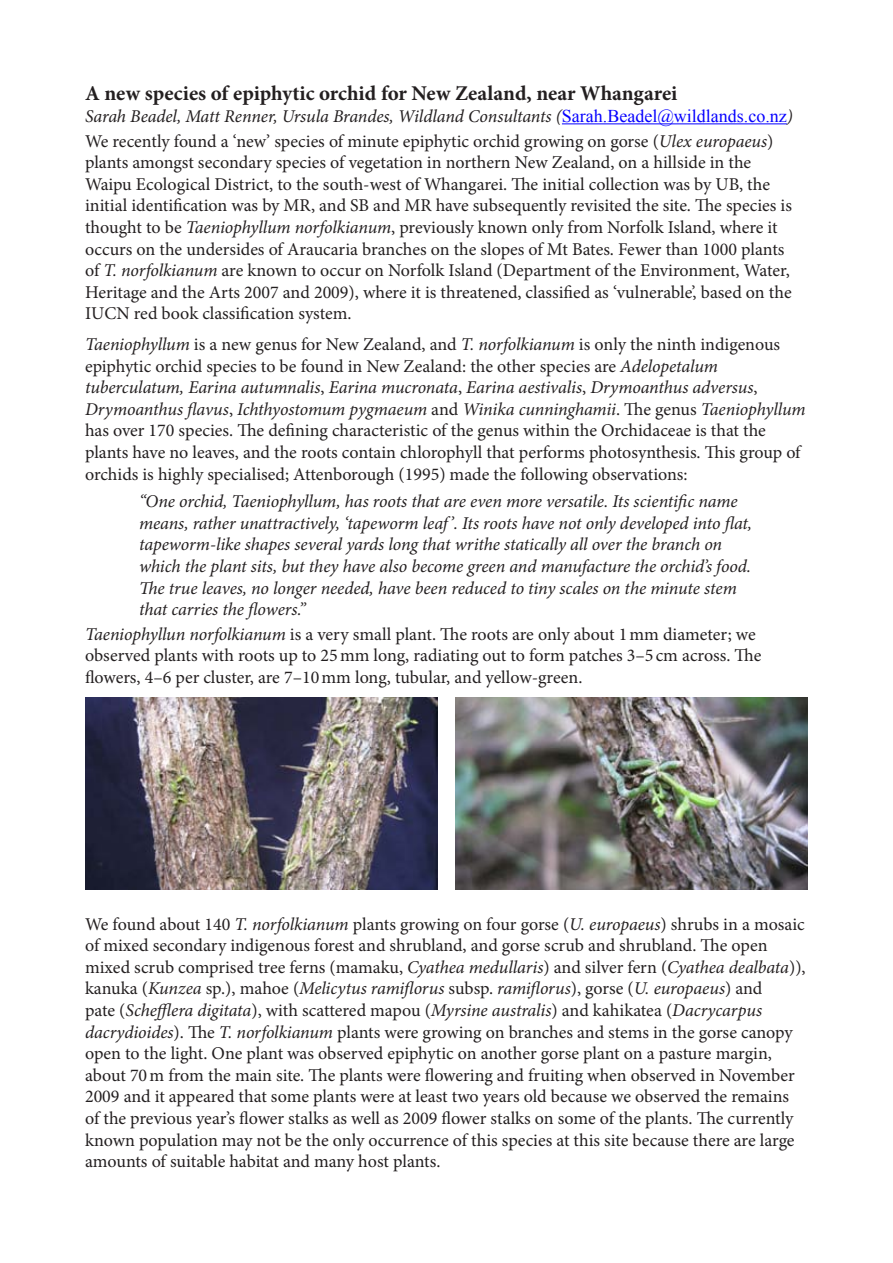
<style>
.page{position:relative;width:893px;height:1263px;background:#fff}
.page>*{position:absolute;margin:0;border:0;box-sizing:border-box;transform-origin:0 0}
.Heading_1_Newsletter{font:700 21px "Minion Pro";color:#231f20}
.Normal_Newsletter_bo{font:18px/21.6px "Minion Pro";letter-spacing:-.005em;color:#231f20}
.Normal_Newsletter_bo-2{font:italic 18px/21.6px "Minion Pro";letter-spacing:-.005em;color:#231f20}
.Author_source{font:italic 18px "Minion Pro";letter-spacing:-.005em;color:#231f20}
.s1{font-family:"Times New Roman";font-style:normal;color:#0600ff}
.s2{font-style:italic}
</style>
<div class="page">
<hr style="left:562px;top:123px;width:225px;height:1px;background:#0600ff">
<img style="left:85px;top:698px;width:353px;height:191px">
<img style="left:455px;top:698px;width:353px;height:191px">
<p class="Heading_1_Newsletter" style="left:85px;top:79px;width:594px">A new species of epiphytic orchid for New Zealand, near Whangarei</p>
<p class="Author_source" style="left:85px;top:104px;width:709px">Sarah Beadel, Matt Renner, Ursula Brandes, Wildland Consultants (<span class="s1">Sarah.Beadel@wildlands.co.nz</span>)</p>
<p class="Normal_Newsletter_bo" style="left:85px;top:130px;width:708px">We recently found a ‘new’ species of minute epiphytic orchid growing on gorse (<span class="s2">Ulex europaeus</span>) plants amongst secondary species of vegetation in northern New Zealand, on a hillside in the Waipu Ecological District, to the south-west of Whangarei. The initial collection was by UB, the initial identification was by MR, and SB and MR have subsequently revisited the site. The species is thought to be <span class="s2">Taeniophyllum norfolkianum</span>, previously known only from Norfolk Island, where it occurs on the undersides of Araucaria branches on the slopes of Mt Bates. Fewer than 1000 plants of <span class="s2">T. norfolkianum</span> are known to occur on Norfolk Island (Department of the Environment, Water, Heritage and the Arts 2007 and 2009), where it is threatened, classified as ‘vulnerable’, based on the IUCN red book classification system.</p>
<p class="Normal_Newsletter_bo" style="left:85px;top:333px;width:722px"><span class="s2">Taeniophyllum</span> is a new genus for New Zealand, and <span class="s2">T. norfolkianum</span> is only the ninth indigenous epiphytic orchid species to be found in New Zealand: the other species are <span class="s2">Adelopetalum tuberculatum, Earina autumnalis</span>, <span class="s2">Earina mucronata</span>, <span class="s2">Earina aestivalis</span>, <span class="s2">Drymoanthus adversus</span>, <span class="s2">Drymoanthus flavus</span>, <span class="s2">Ichthyostomum pygmaeum</span> and <span class="s2">Winika cunninghamii</span>. The genus <span class="s2">Taeniophyllum </span>has over 170 species. The defining characteristic of the genus within the Orchidaceae is that the plants have no leaves, and the roots contain chlorophyll that performs photosynthesis. This group of orchids is highly specialised; Attenborough (1995) made the following observations:</p>
<p class="Normal_Newsletter_bo-2" style="left:139px;top:491px;width:615px">“One orchid, Taeniophyllum, has roots that are even more versatile. Its scientific name means, rather unattractively, ‘tapeworm leaf’. Its roots have not only developed into flat, tapeworm-like shapes several yards long that writhe statically all over the branch on which the plant sits, but they have also become green and manufacture the orchid’s food.<br>The true leaves, no longer needed, have been reduced to tiny scales on the minute stem that carries the flowers.”</p>
<p class="Normal_Newsletter_bo" style="left:85px;top:623px;width:678px"><span class="s2">Taeniophyllun norfolkianum</span> is a very small plant. The roots are only about 1mm diameter; we observed plants with roots up to 25mm long, radiating out to form patches 3–5 cm across. The flowers, 4–6 per cluster, are 7–10mm long, tubular, and yellow-green.</p>
<p class="Normal_Newsletter_bo" style="left:85px;top:913px;width:722px">We found about 140 <span class="s2">T. norfolkianum</span> plants growing on four gorse (<span class="s2">U. europaeus</span>) shrubs in a mosaic of mixed secondary indigenous forest and shrubland, and gorse scrub and shrubland. The open mixed scrub comprised tree ferns (mamaku, <span class="s2">Cyathea medullaris</span>) and silver fern (<span class="s2">Cyathea dealbata</span>)), kanuka (<span class="s2">Kunzea</span> sp.), mahoe (<span class="s2">Melicytus ramiflorus</span> subsp. <span class="s2">ramiflorus</span>), gorse (<span class="s2">U. europaeus</span>) and<br>pate (<span class="s2">Schefflera digitata</span>), with scattered mapou (<span class="s2">Myrsine australis</span>) and kahikatea (<span class="s2">Dacrycarpus dacrydioides</span>). The <span class="s2">T. norfolkianum</span> plants were growing on branches and stems in the gorse canopy open to the light. One plant was observed epiphytic on another gorse plant on a pasture margin, about 70m from the main site. The plants were flowering and fruiting when observed in November 2009 and it appeared that some plants were at least two years old because we observed the remains of the previous year’s flower stalks as well as 2009 flower stalks on some of the plants. The currently known population may not be the only occurrence of this species at this site because there are large amounts of suitable habitat and many host plants.</p>
</div>
